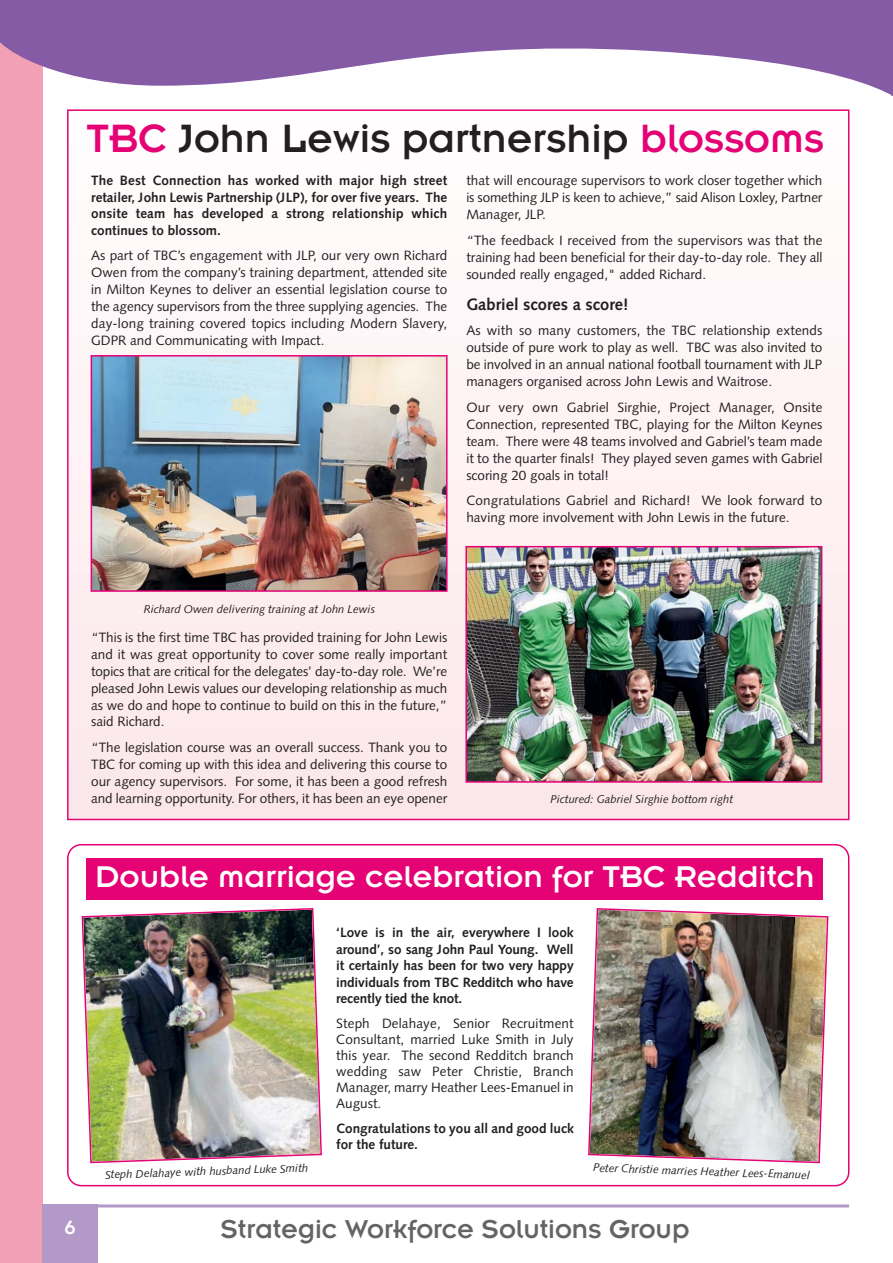
<style>
.page{position:relative;width:893px;height:1263px;background:#fff}
.page>*{position:absolute;margin:0;border:0;box-sizing:border-box;transform-origin:0 0}
.t1{font:43.5px "Insignia";color:#231f20}
.t2{font:33px "Insignia";color:#fff}
.t3{font:28.5px "Insignia";color:#636466}
.t4{font:21px "Insignia";color:#fff}
.t5{font:700 16.5px "Syntax";color:#231f20}
.t6{font:13.5px/17px "Syntax";color:#231f20;text-align:justify}
.t7{font:700 13.5px/16.5px "Syntax";color:#231f20;text-align:justify}
.t8{font:italic 11.25px "Syntax";color:#231f20}
.s1{color:#e40275}
</style>
<div class="page">
<div style="left:0;top:0;width:43px;height:1262px;background:#f1a0b6"></div>
<div style="left:43px;top:1204px;width:55px;height:58px;background:#b399c8"></div>
<hr style="left:96px;top:1204px;width:753px;height:3px;background:#b399c8">
<svg style="left:0;top:0;width:893px;height:96px;fill:#865ba6"></svg>
<div style="left:70px;top:355px;width:776px;height:462px;background:#fcedef"></div>
<svg style="left:67px;top:844px;width:782px;height:342px"></svg>
<img style="left:94px;top:358px;width:351px;height:231px">
<div style="left:91px;top:355px;width:357px;height:237px;border:2px solid #e40275"></div>
<img style="left:468px;top:549px;width:351px;height:231px">
<div style="left:465px;top:546px;width:357px;height:237px;border:2px solid #e40275"></div>
<div style="left:86px;top:859px;width:736px;height:41px;background:#e40275"></div>
<img style="left:81px;top:907px;width:242px;height:257px">
<img style="left:587px;top:907px;width:242px;height:257px">
<h1 class="t1" style="left:86px;top:125px;width:739px"><span class="s1">TBC</span> John Lewis partnership <span class="s1">blossoms</span></h1>
<p class="t7" style="left:91px;top:174px;width:358px">The Best Connection has worked with major high street retailer, John Lewis Partnership (JLP), for over five years. The onsite team has developed a strong relationship which continues to blossom.</p>
<p class="t6" style="left:91px;top:248px;width:358px">As part of TBC’s engagement with JLP, our very own Richard Owen from the company’s training department, attended site in Milton Keynes to deliver an essential legislation course to the agency supervisors from the three supplying agencies. The day-long training covered topics including Modern Slavery, GDPR and Communicating with Impact.</p>
<p class="t6" style="left:466px;top:173px;width:358px">that will encourage supervisors to work closer together which is something JLP is keen to achieve,” said Alison Loxley, Partner Manager, JLP.</p>
<p class="t6" style="left:466px;top:233px;width:358px">“The feedback I received from the supervisors was that the training had been beneficial for their day-to-day role. They all sounded really engaged," added Richard.</p>
<p class="t5" style="left:466px;top:298px;width:164px">Gabriel scores a score!</p>
<p class="t6" style="left:466px;top:323px;width:358px">As with so many customers, the TBC relationship extends outside of pure work to play as well. TBC was also invited to be involved in an annual national football tournament with JLP managers organised across John Lewis and Waitrose.</p>
<p class="t6" style="left:466px;top:400px;width:358px">Our very own Gabriel Sirghie, Project Manager, Onsite Connection, represented TBC, playing for the Milton Keynes team. There were 48 teams involved and Gabriel’s team made it to the quarter finals! They played seven games with Gabriel scoring 20 goals in total!</p>
<p class="t6" style="left:466px;top:493px;width:358px">Congratulations Gabriel and Richard! We look forward to having more involvement with John Lewis in the future.</p>
<p class="t8" style="left:144px;top:605px;width:233px">Richard Owen delivering training at John Lewis</p>
<p class="t6" style="left:91px;top:630px;width:358px">“This is the first time TBC has provided training for John Lewis and it was great opportunity to cover some really important topics that are critical for the delegates’ day-to-day role. We’re pleased John Lewis values our developing relationship as much as we do and hope to continue to build on this in the future,” said Richard.</p>
<p class="t6" style="left:91px;top:740px;width:358px">“The legislation course was an overall success. Thank you to TBC for coming up with this idea and delivering this course to our agency supervisors. For some, it has been a good refresh and learning opportunity. For others, it has been an eye opener</p>
<p class="t8" style="left:551px;top:794px;width:184px">Pictured: Gabriel Sirghie bottom right</p>
<h2 class="t2" style="left:95px;top:866px;width:721px">Double marriage celebration for TBC Redditch</h2>
<p class="t7" style="left:336px;top:925px;width:239px">‘Love is in the air, everywhere I look around’, so sang John Paul Young. Well it certainly has been for two very happy individuals from TBC Redditch who have recently tied the knot.</p>
<p class="t6" style="left:336px;top:1016px;width:239px;line-height:16px">Steph Delahaye, Senior Recruitment Consultant, married Luke Smith in July this year. The second Redditch branch wedding saw Peter Christie, Branch Manager, marry Heather Lees-Emanuel in August.</p>
<p class="t7" style="left:336px;top:1121px;width:239px;line-height:16px">Congratulations to you all and good luck for the future.</p>
<p class="t8" style="left:105px;top:1170px;width:205px;rotate:-2deg">Steph Delahaye with husband Luke Smith</p>
<p class="t8" style="left:593px;top:1163px;width:218px;rotate:2deg">Peter Christie marries Heather Lees-Emanuel</p>
<h3 class="t4" style="left:65px;top:1220px;width:13px">6</h3>
<h3 class="t3" style="left:221px;top:1220px;width:470px">Strategic Workforce Solutions Group</h3>
</div>
